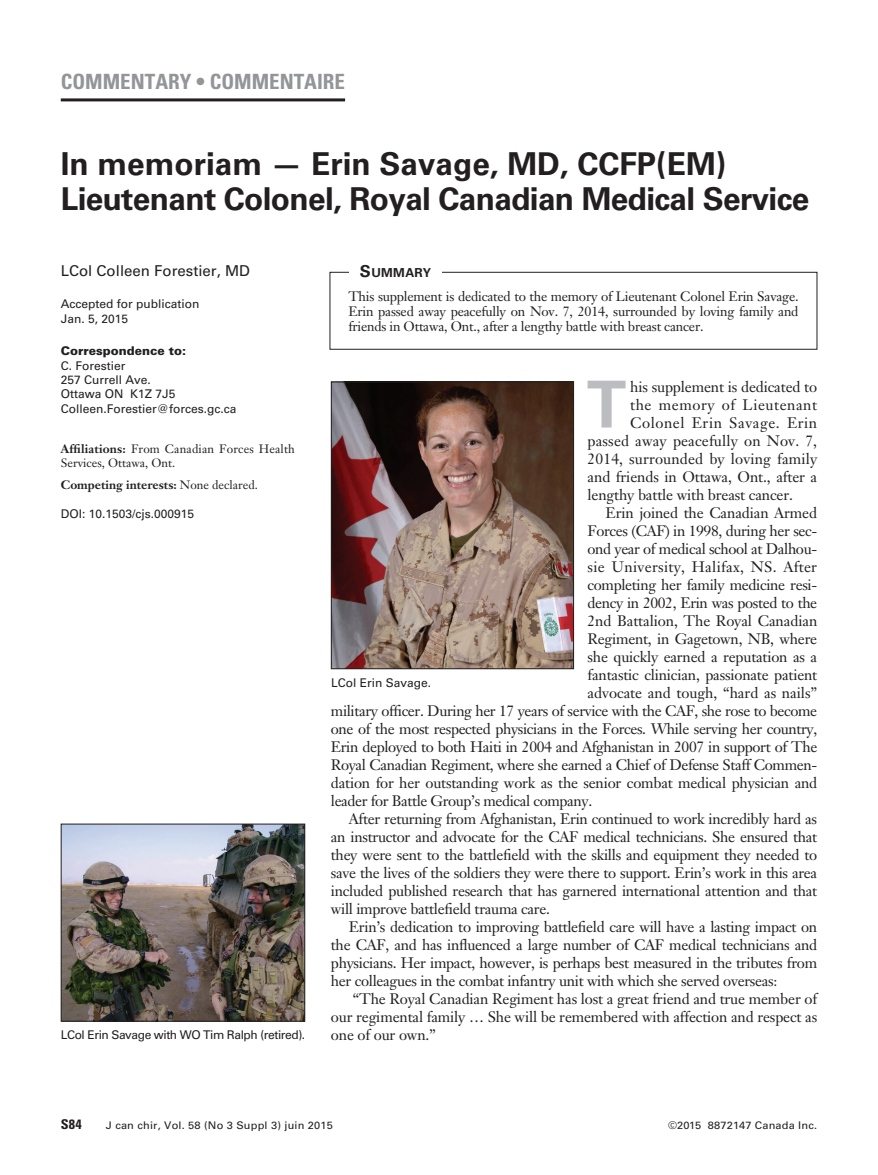
<style>
.page{position:relative;width:878px;height:1175px;background:#fff}
.page>*{position:absolute;margin:0;border:0;box-sizing:border-box;transform-origin:0 0}
.DC{font:700 64.8px "Univers LT Std";color:#bcbdc0}
.T21{font:700 31.5px/34.5px "Univers LT Std";letter-spacing:-.02em;color:#231f20}
.t1{font:700 condensed 21px "Univers LT Std";color:#939598}
.DC-2{font:15px/18px "Janson Text LT Std";letter-spacing:-.02em;color:#231f20;text-align:justify}
.DC-3{font:15px "Janson Text LT Std";letter-spacing:.01em;color:#231f20}
.DC-4{font:15px "Janson Text LT Std";letter-spacing:.035em;color:#231f20}
.DC-5{font:15px "Janson Text LT Std";letter-spacing:.02em;color:#231f20}
.N-10{font:15px "Univers LT Std";color:#231f20}
.ABS{font:13.5px/15px "Janson Text LT Std";letter-spacing:-.015em;color:#231f20;text-align:justify}
.t2{font:700 condensed 13.5px "Univers LT Std";color:#231f20;scale:1.05 1}
.t3{font:700 12.3px "Univers LT Std";letter-spacing:.025em;color:#231f20}
.MSI{font:12px/14.4px "Univers LT Std";color:#231f20}
.PJ8{font:12px/13.5px "Janson Text LT Std";letter-spacing:.015em;color:#231f20}
.FIG{font:12px "Univers LT Std";letter-spacing:-.035em;color:#231f20}
.PJ8-2{font:700 12px "Janson Text LT Std";color:#231f20}
.FIG-2{font:12px "Univers LT Std";color:#231f20}
.t4{font:10.5px "Univers LT Std";letter-spacing:.015em;color:#231f20;scale:1.05 1}
.s1{font-weight:900}
.s2{font-weight:700}
.s3{font-weight:400}
.s4{font-size:16.5px}
</style>
<div class="page">
<hr style="left:61px;top:98px;width:284px;height:3px;background:#231f20">
<div style="left:329px;top:272px;width:488px;height:77px;border:1px solid #231f20"></div>
<div style="left:349px;top:265px;width:92px;height:17px;background:#fff"></div>
<img style="left:63px;top:825px;width:240px;height:194px">
<div style="left:61px;top:823px;width:244px;height:198px;border:1px solid #231f20"></div>
<img style="left:333px;top:383px;width:239px;height:284px">
<div style="left:331px;top:381px;width:243px;height:288px;border:1px solid #231f20"></div>
<h3 class="t1" style="left:61px;top:69px;width:286px">COMMENTARY • COMMENTAIRE</h3>
<p class="T21" style="left:61px;top:147px;width:750px">In memoriam — Erin Savage, MD, CCFP(EM)<br>Lieutenant Colonel, Royal Canadian Medical Service</p>
<p class="N-10" style="left:61px;top:262px;width:191px">LCol Colleen Forestier, MD</p>
<p class="MSI" style="left:61px;top:297px;width:140px">Accepted for publication<br>Jan. 5, 2015</p>
<p class="MSI" style="left:61px;top:344px;width:177px"><span class="s1">Correspondence to:<br></span>C. Forestier<br>257 Currell Ave.<br>Ottawa ON K1Z 7J5<br>Colleen.Forestier@forces.gc.ca</p>
<p class="PJ8" style="left:61px;top:442px;width:236px"><span class="s2">Affiliations:</span> From Canadian Forces Health<br>Services, Ottawa, Ont.</p>
<p class="PJ8-2" style="left:61px;top:477px;width:199px">Competing interests: <span class="s3">None declared.</span></p>
<p class="MSI" style="left:61px;top:506px;width:135px">DOI: 10.1503/cjs.000915</p>
<p class="FIG" style="left:61px;top:1027px;width:246px">LCol Erin Savage with WO Tim Ralph (retired).</p>
<p class="t3" style="left:360px;top:265px;width:72px"><span class="s4">S</span>UMMARY</p>
<p class="ABS" style="left:348px;top:288px;width:452px">This supplement is dedicated to the memory of Lieutenant Colonel Erin Savage.<br>Erin passed away peacefully on Nov. 7, 2014, surrounded by loving family and friends in Ottawa, Ont., after a lengthy battle with breast cancer.</p>
<p class="DC" style="left:586px;top:367px;width:41px">T</p>
<p class="DC-2" style="left:630px;top:377px;width:188px">his supplement is dedicated to</p>
<p class="DC-4" style="left:630px;top:395px;width:188px">the memory of Lieutenant</p>
<p class="DC-4" style="left:630px;top:413px;width:189px">Colonel Erin Savage. Erin</p>
<p class="DC-3" style="left:587px;top:431px;width:231px">passed away peacefully on Nov. 7,</p>
<p class="DC-3" style="left:587px;top:449px;width:231px">2014, surrounded by loving family</p>
<p class="DC-2" style="left:587px;top:467px;width:231px">and friends in Ottawa, Ont., after a</p>
<p class="DC-2" style="left:587px;top:485px;width:207px">lengthy battle with breast cancer.</p>
<p class="DC-2" style="left:605px;top:503px;width:213px">Erin joined the Canadian Armed</p>
<p class="DC-2" style="left:587px;top:521px;width:231px">Forces (CAF) in 1998, during her sec-</p>
<p class="DC-2" style="left:587px;top:539px;width:231px">ond year of medical school at Dalhou-</p>
<p class="DC-5" style="left:587px;top:557px;width:231px">sie University, Halifax, NS. After</p>
<p class="DC-2" style="left:587px;top:575px;width:231px">completing her family medicine resi-</p>
<p class="DC-2" style="left:587px;top:593px;width:231px">dency in 2002, Erin was posted to the</p>
<p class="DC-2" style="left:587px;top:611px;width:231px">2nd Battalion, The Royal Canadian</p>
<p class="DC-2" style="left:587px;top:629px;width:231px">Regiment, in Gagetown, NB, where</p>
<p class="DC-2" style="left:587px;top:647px;width:231px">she quickly earned a reputation as a</p>
<p class="DC-2" style="left:587px;top:665px;width:231px">fantastic clinician, passionate patient</p>
<p class="DC-2" style="left:587px;top:683px;width:231px">advocate and tough, “hard as nails”</p>
<p class="DC-2" style="left:331px;top:701px;width:487px">military officer. During her 17 years of service with the CAF, she rose to become</p>
<p class="DC-2" style="left:331px;top:719px;width:488px">one of the most respected physicians in the Forces. While serving her country,</p>
<p class="DC-2" style="left:331px;top:737px;width:488px">Erin deployed to both Haiti in 2004 and Afghanistan in 2007 in support of The</p>
<p class="DC-2" style="left:331px;top:755px;width:488px">Royal Canadian Regiment, where she earned a Chief of Defense Staff Commen-</p>
<p class="DC-2" style="left:331px;top:773px;width:488px">dation for her outstanding work as the senior combat medical physician and</p>
<p class="DC-2" style="left:331px;top:791px;width:263px">leader for Battle Group’s medical company.</p>
<p class="DC-2" style="left:331px;top:809px;width:488px;text-indent:18px">After returning from Afghanistan, Erin continued to work incredibly hard as an instructor and advocate for the CAF medical technicians. She ensured that they were sent to the battlefield with the skills and equipment they needed to save the lives of the soldiers they were there to support. Erin’s work in this area included published research that has garnered international attention and that will improve battlefield trauma care.</p>
<p class="DC-2" style="left:331px;top:917px;width:488px;text-indent:18px">Erin’s dedication to improving battlefield care will have a lasting impact on the CAF, and has influenced a large number of CAF medical technicians and physicians. Her impact, however, is perhaps best measured in the tributes from her colleagues in the combat infantry unit with which she served overseas:</p>
<p class="DC-2" style="left:331px;top:989px;width:488px;text-indent:22px">“The Royal Canadian Regiment has lost a great friend and true member of our regimental family … She will be remembered with affection and respect as one of our own.”</p>
<p class="FIG-2" style="left:331px;top:675px;width:102px">LCol Erin Savage.</p>
<p class="t2" style="left:61px;top:1116px;width:21px">S84</p>
<p class="t4" style="left:106px;top:1119px;width:218px">J can chir, Vol. 58 (No 3 Suppl 3) juin 2015</p>
<p class="t4" style="left:668px;top:1119px;width:143px">©2015 8872147 Canada Inc.</p>
</div>
